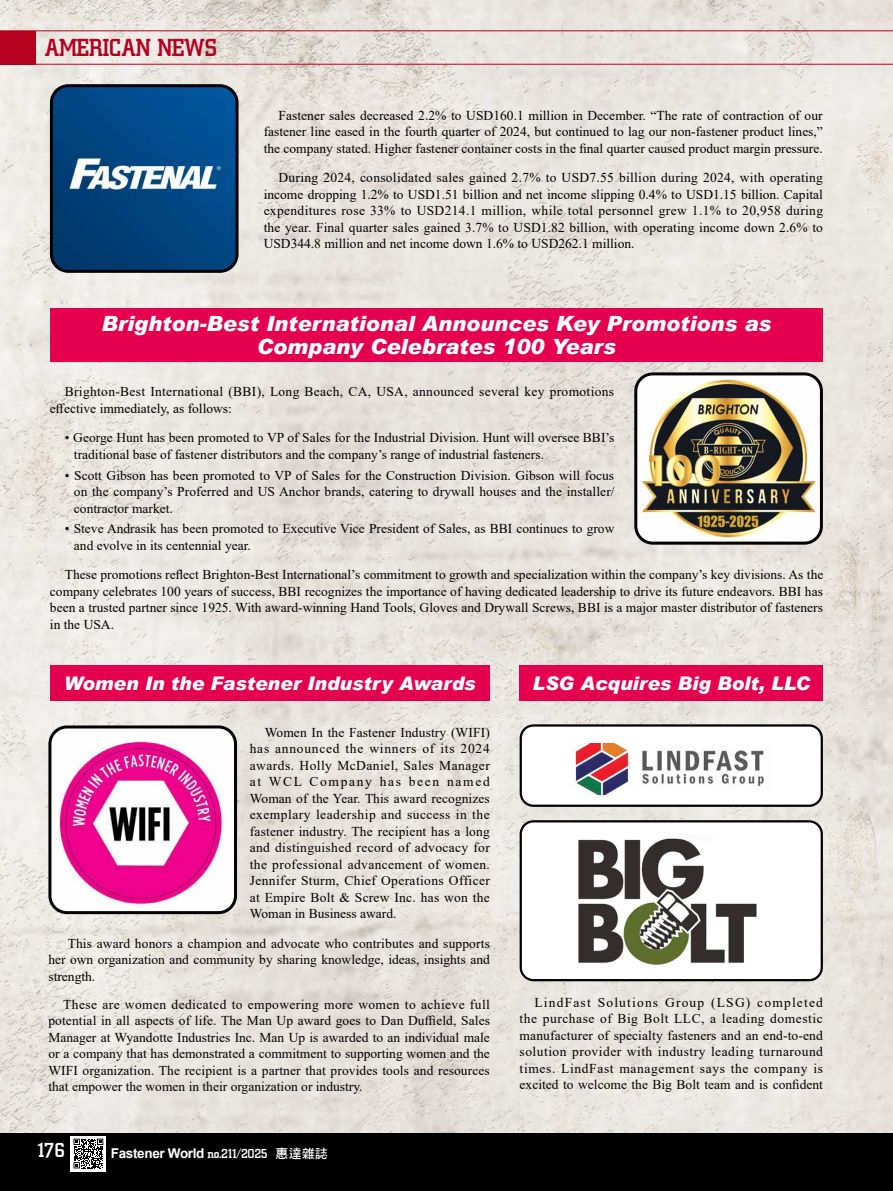
<style>
.page{position:relative;width:893px;height:1191px;background:#fff}
.page>*{position:absolute;margin:0;border:0;box-sizing:border-box;transform-origin:0 0}
.t1{font:500 25.5px "City D";letter-spacing:-.025em;color:#b5001f}
.t2{font:italic 900 21px/23.7px "Arial";color:#fff;text-align:center}
.t3{font:500 21px "City D";color:#fff}
.t4{font:italic 900 18.75px "Arial";color:#fff}
.t5{font:13.5px/16.5px "Times New Roman";color:#000;text-align:justify}
.t6{font:13.5px/16.5px "Times New Roman";letter-spacing:.025em;color:#000}
.t7{font:700 13.5px "Arial";letter-spacing:-.025em;color:#fff}
.s1{font-family:"City D";font-weight:500}
.s2{font-family:"DF Hei Std W7";font-weight:400;font-size:12.75px}
</style>
<div class="page">
<img style="left:0;top:0;width:893px;height:1133px">
<div style="left:0;top:1133px;width:893px;height:58px;background:#000"></div>
<img style="left:51px;top:86px;width:186px;height:185px">
<div style="left:50px;top:84px;width:189px;height:189px;border:3px solid #000;border-radius:17px"></div>
<img style="left:636px;top:374px;width:185px;height:167px">
<div style="left:634px;top:372px;width:189px;height:172px;border:3px solid #000;border-radius:17px"></div>
<div style="left:50px;top:308px;width:773px;height:54px;background:#e5004f"></div>
<div style="left:50px;top:665px;width:440px;height:36px;background:#e5004f"></div>
<div style="left:520px;top:665px;width:303px;height:36px;background:#e5004f"></div>
<img style="left:50px;top:727px;width:184px;height:185px">
<div style="left:48px;top:725px;width:189px;height:189px;border:3px solid #000;border-radius:17px"></div>
<div style="left:521px;top:725px;width:301px;height:80px;background:#fff;border-radius:13px"></div>
<img style="left:569px;top:744px;width:195px;height:50px">
<div style="left:520px;top:724px;width:303px;height:83px;border:2px solid #000;border-radius:13px"></div>
<div style="left:521px;top:821px;width:301px;height:159px;background:#fff;border-radius:13px"></div>
<img style="left:578px;top:838px;width:179px;height:127px">
<div style="left:520px;top:820px;width:303px;height:161px;border:2px solid #000;border-radius:13px"></div>
<div style="left:0;top:31px;width:36px;height:33px;background:#b5001f"></div>
<hr style="left:0;top:64px;width:893px;height:1px;background:#b5001f">
<hr style="left:0;top:31px;width:893px;height:1px;background:#b5001f">
<svg style="left:71px;top:1136px;width:35px;height:35px"></svg>
<svg style="left:74px;top:1138px;width:29px;height:30px"></svg>
<h1 class="t1" style="left:45px;top:34px;width:174px">AMERICAN NEWS</h1>
<p class="t5" style="left:264px;top:106px;width:561px;text-indent:15px">Fastener sales decreased 2.2% to USD160.1 million in December. “The rate of contraction of our fastener line eased in the fourth quarter of 2024, but continued to lag our non-fastener product lines,” the company stated. Higher fastener container costs in the final quarter caused product margin pressure.</p>
<p class="t5" style="left:264px;top:169px;width:561px;text-indent:15px">During 2024, consolidated sales gained 2.7% to USD7.55 billion during 2024, with operating income dropping 1.2% to USD1.51 billion and net income slipping 0.4% to USD1.15 billion. Capital expenditures rose 33% to USD214.1 million, while total personnel grew 1.1% to 20,958 during the year. Final quarter sales gained 3.7% to USD1.82 billion, with operating income down 2.6% to USD344.8 million and net income down 1.6% to USD262.1 million.</p>
<h2 class="t2" style="left:102px;top:311px;width:671px">Brighton-Best International Announces Key Promotions as<br>Company Celebrates 100 Years</h2>
<p class="t6" style="left:50px;top:383px;width:566px;text-indent:15px">Brighton-Best International (BBI), Long Beach, CA, USA, announced several key promotions effective immediately, as follows:</p>
<p class="t5" style="left:74px;top:429px;width:542px;text-indent:-9px">• George Hunt has been promoted to VP of Sales for the Industrial Division. Hunt will oversee BBI’s traditional base of fastener distributors and the company’s range of industrial fasteners.</p>
<p class="t5" style="left:74px;top:466px;width:542px;text-indent:-9px">• Scott Gibson has been promoted to VP of Sales for the Construction Division. Gibson will focus on the company’s Proferred and US Anchor brands, catering to drywall houses and the installer/ contractor market.</p>
<p class="t5" style="left:74px;top:520px;width:542px;text-indent:-9px">• Steve Andrasik has been promoted to Executive Vice President of Sales, as BBI continues to grow and evolve in its centennial year.</p>
<p class="t5" style="left:50px;top:566px;width:775px;text-indent:15px">These promotions reflect Brighton-Best International’s commitment to growth and specialization within the company’s key divisions. As the company celebrates 100 years of success, BBI recognizes the importance of having dedicated leadership to drive its future endeavors. BBI has been a trusted partner since 1925. With award-winning Hand Tools, Gloves and Drywall Screws, BBI is a major master distributor of fasteners in the USA.</p>
<h3 class="t4" style="left:64px;top:672px;width:413px">Women In the Fastener Industry Awards</h3>
<h3 class="t4" style="left:533px;top:672px;width:279px">LSG Acquires Big Bolt, LLC</h3>
<p class="t5" style="left:250px;top:723px;width:242px;text-indent:15px">Women In the Fastener Industry (WIFI) has announced the winners of its 2024 awards. Holly McDaniel, Sales Manager at WCL Company has been named Woman of the Year. This award recognizes exemplary leadership and success in the fastener industry. The recipient has a long and distinguished record of advocacy for the professional advancement of women.<br>Jennifer Sturm, Chief Operations Officer at Empire Bolt &amp; Screw Inc. has won the Woman in Business award.</p>
<p class="t5" style="left:48px;top:934px;width:443px;text-indent:19px">This award honors a champion and advocate who contributes and supports her own organization and community by sharing knowledge, ideas, insights and strength.</p>
<p class="t5" style="left:48px;top:995px;width:443px;text-indent:15px">These are women dedicated to empowering more women to achieve full potential in all aspects of life. The Man Up award goes to Dan Duffield, Sales Manager at Wyandotte Industries Inc. Man Up is awarded to an individual male or a company that has demonstrated a commitment to supporting women and the WIFI organization. The recipient is a partner that provides tools and resources that empower the women in their organization or industry.</p>
<h2 class="t3" style="left:38px;top:1138px;width:29px">176</h2>
<p class="t7" style="left:111px;top:1144px;width:219px">Fastener World <span class="s1">no.211/2025</span> <span class="s2">惠達雜誌</span></p>
<p class="t5" style="left:520px;top:993px;width:305px;text-indent:15px">LindFast Solutions Group (LSG) completed the purchase of Big Bolt LLC, a leading domestic manufacturer of specialty fasteners and an end-to-end solution provider with industry leading turnaround times. LindFast management says the company is excited to welcome the Big Bolt team and is confident</p>
</div>
